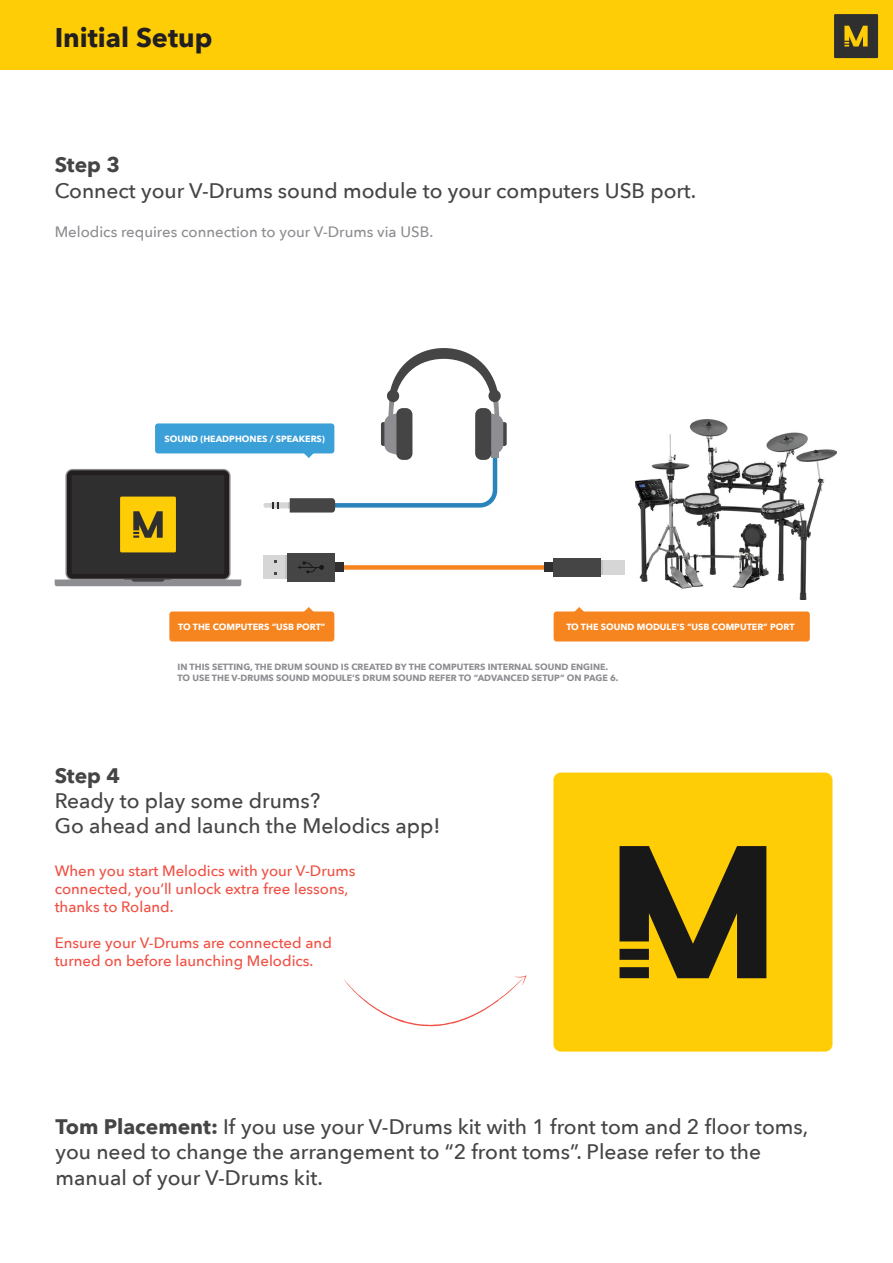
<style>
.page{position:relative;width:893px;height:1263px;background:#fff}
.page>*{position:absolute;margin:0;border:0;box-sizing:border-box;transform-origin:0 0}
.t1{font:700 27px "Avenir Next";color:#231f20}
.t2{font:500 21px/25.2px "Avenir Next";color:#454546}
.t3{font:700 21px "Avenir Next";color:#454546}
.t4{font:500 15px/18px "Avenir Next";color:#f04f43}
.t5{font:500 15px "Avenir Next";color:#8d8d92}
.t6{font:700 9px/10.8px "Avenir Next";color:#8d8d92}
.t7{font:700 9px "Avenir Next";color:#fff}
.s1{font-weight:700}
</style>
<div class="page">
<svg style="left:553px;top:772px;width:279px;height:279px;background:#d9af09"></svg>
<svg style="left:344px;top:975px;width:183px;height:51px"></svg>
<div style="left:0;top:0;width:893px;height:70px;background:#ffcd05"></div>
<svg style="left:834px;top:14px;width:44px;height:44px;background:#514927"></svg>
<div style="left:169px;top:611px;width:165px;height:30px;background:#f6841f;border-radius:3px"></div>
<svg style="left:298px;top:607px;width:21px;height:5px"></svg>
<div style="left:155px;top:423px;width:179px;height:30px;background:#3b9fd8;border-radius:3px"></div>
<div style="left:554px;top:611px;width:256px;height:30px;background:#f6841f;border-radius:3px"></div>
<svg style="left:569px;top:607px;width:21px;height:5px"></svg>
<svg style="left:65px;top:469px;width:166px;height:111px"></svg>
<div style="left:67px;top:470px;width:162px;height:109px;background:#231f20;border-radius:6px"></div>
<div style="left:72px;top:475px;width:152px;height:99px;background:#2f2f2f"></div>
<svg style="left:55px;top:579px;width:186px;height:7px"></svg>
<svg style="left:120px;top:497px;width:56px;height:55px;background:#dbb20c"></svg>
<svg style="left:500px;top:422px;width:7px;height:24px"></svg>
<div style="left:271px;top:502px;width:26px;height:6px;background:#d7d6d6;border-radius:2px"></div>
<svg style="left:288px;top:348px;width:215px;height:164px"></svg>
<svg style="left:264px;top:502px;width:15px;height:6px"></svg>
<div style="left:296px;top:565px;width:248px;height:5px;background:#f6841f"></div>
<div style="left:334px;top:563px;width:10px;height:9px;background:#2f2f2f"></div>
<div style="left:264px;top:556px;width:23px;height:23px;background:#d7d6d6"></div>
<hr style="left:285px;top:556px;width:2px;height:23px;background:#181818">
<div style="left:287px;top:553px;width:47px;height:29px;background:#454546"></div>
<svg style="left:298px;top:561px;width:26px;height:12px"></svg>
<div style="left:544px;top:563px;width:10px;height:9px;background:#2f2f2f"></div>
<div style="left:601px;top:560px;width:23px;height:14px;background:#d7d6d6"></div>
<svg style="left:601px;top:560px;width:2px;height:14px"></svg>
<div style="left:554px;top:558px;width:47px;height:19px;background:#454546"></div>
<img style="left:636px;top:420px;width:201px;height:179px">
<p class="t1" style="left:55px;top:14px;width:159px">Initial Setup</p>
<p class="t3" style="left:55px;top:147px;width:67px">Step 3</p>
<p class="t2" style="left:55px;top:177px;width:643px">Connect your V-Drums sound module to your computers USB port.</p>
<p class="t5" style="left:55px;top:219px;width:380px">Melodics requires connection to your V-Drums via USB.</p>
<p class="t7" style="left:164px;top:431px;width:162px">SOUND (HEADPHONES / SPEAKERS)</p>
<p class="t7" style="left:566px;top:619px;width:230px">TO THE SOUND MODULE’S “USB COMPUTER” PORT</p>
<p class="t6" style="left:178px;top:661px;width:442px">IN THIS SETTING, THE DRUM SOUND IS CREATED BY THE COMPUTERS INTERNAL SOUND ENGINE.<br>TO USE THE V-DRUMS SOUND MODULE’S DRUM SOUND REFER TO “ADVANCED SETUP” ON PAGE 6.</p>
<p class="t7" style="left:178px;top:619px;width:149px">TO THE COMPUTERS “USB PORT”</p>
<p class="t3" style="left:55px;top:757px;width:67px">Step 4</p>
<p class="t2" style="left:55px;top:787px;width:387px">Ready to play some drums?<br>Go ahead and launch the Melodics app!</p>
<p class="t4" style="left:55px;top:861px;width:302px">When you start Melodics with your V-Drums connected, you’ll unlock extra free lessons, thanks to Roland.</p>
<p class="t4" style="left:55px;top:933px;width:279px">Ensure your V-Drums are connected and turned on before launching Melodics.</p>
<p class="t2" style="left:56px;top:1113px;width:754px"><span class="s1">Tom Placement:</span> If you use your V-Drums kit with 1 front tom and 2 floor toms, you need to change the arrangement to “2 front toms”. Please refer to the manual of your V-Drums kit.</p>
</div>
